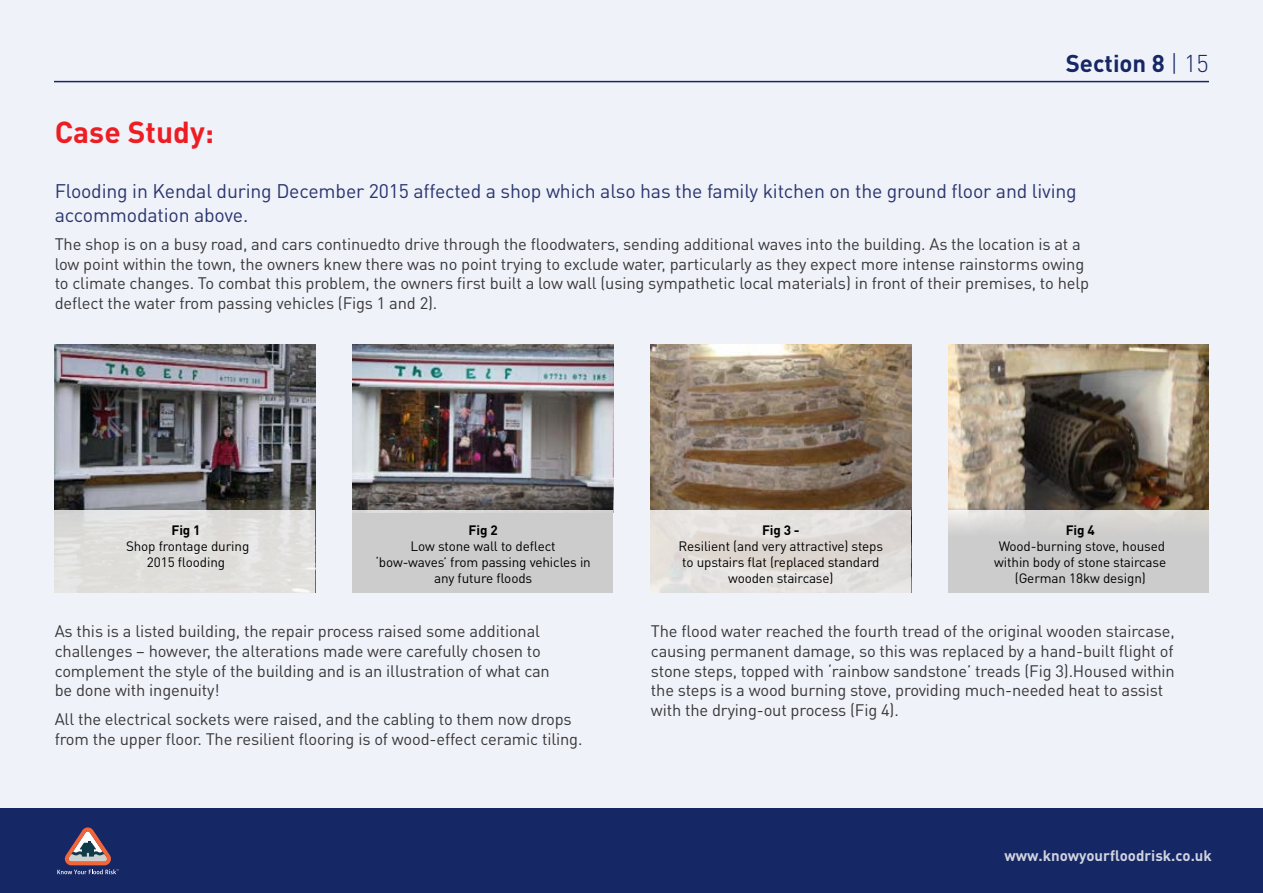
<style>
.page{position:relative;width:1263px;height:893px;background:#f0f2f9}
.page>*{position:absolute;margin:0;border:0;box-sizing:border-box;transform-origin:0 0}
.t1{font:700 30px "DIN Pro";color:#ed1d24}
.t2{font:700 24px "DIN Pro";color:#162765}
.t3{font:19.5px/23.4px "DIN Pro";letter-spacing:-.01em;color:#29356f}
.t4{font:16.5px/19.8px "DIN Pro";letter-spacing:-.01em;color:#383738}
.t5{font:700 15px "DIN Pro";color:#fff}
.t6{font:13.5px/16.2px "DIN Pro";letter-spacing:-.01em;color:#000;text-align:center}
.t7{font:700 13.5px "DIN Pro";letter-spacing:-.01em;color:#000}
.s1{font-weight:300}
</style>
<div class="page">
<div style="left:0;top:808px;width:1263px;height:85px;background:#162765"></div>
<svg style="left:57px;top:827px;width:62px;height:47px"></svg>
<img style="left:55px;top:345px;width:260px;height:165px">
<img style="left:651px;top:345px;width:260px;height:165px">
<img style="left:353px;top:345px;width:260px;height:165px">
<img style="left:949px;top:345px;width:260px;height:165px">
<div style="left:55px;top:510px;width:260px;height:83px;background:#e0dfdd"></div>
<div style="left:651px;top:510px;width:260px;height:83px;background:linear-gradient(to right,#e6e2dd,#dedad8)"></div>
<div style="left:353px;top:510px;width:260px;height:83px;background:#ccc"></div>
<div style="left:949px;top:510px;width:260px;height:83px;background:linear-gradient(to bottom,#d7d6d4,#c7c8c9)"></div>
<hr style="left:54px;top:81px;width:1155px;height:1px;background:#162765">
<h2 class="t2" style="left:1066px;top:47px;width:145px">Section 8 <span class="s1">| 15</span></h2>
<h1 class="t1" style="left:55px;top:112px;width:161px">Case Study:</h1>
<p class="t3" style="left:55px;top:179px;width:1023px">Flooding in Kendal during December 2015 affected a shop which also has the family kitchen on the ground floor and living accommodation above.</p>
<p class="t4" style="left:55px;top:233px;width:1036px">The shop is on a busy road, and cars continuedto drive through the floodwaters, sending additional waves into the building. As the location is at a low point within the town, the owners knew there was no point trying to exclude water, particularly as they expect more intense rainstorms owing to climate changes. To combat this problem, the owners first built a low wall (using sympathetic local materials) in front of their premises, to help deflect the water from passing vehicles (Figs 1 and 2).</p>
<p class="t7" style="left:171px;top:521px;width:31px">Fig 1</p>
<p class="t6" style="left:126px;top:537px;width:125px">Shop frontage during<br>2015 flooding</p>
<p class="t7" style="left:469px;top:521px;width:31px">Fig 2</p>
<p class="t6" style="left:375px;top:537px;width:217px">Low stone wall to deflect ‘bow-waves’ from passing vehicles in any future floods</p>
<p class="t4" style="left:55px;top:620px;width:497px">As this is a listed building, the repair process raised some additional challenges – however, the alterations made were carefully chosen to complement the style of the building and is an illustration of what can be done with ingenuity!</p>
<p class="t4" style="left:55px;top:708px;width:529px">All the electrical sockets were raised, and the cabling to them now drops from the upper floor. The resilient flooring is of wood-effect ceramic tiling.</p>
<p class="t7" style="left:762px;top:521px;width:39px">Fig 3 -</p>
<p class="t6" style="left:678px;top:537px;width:206px">Resilient (and very attractive) steps to upstairs flat (replaced standard wooden staircase)</p>
<p class="t7" style="left:1066px;top:521px;width:31px">Fig 4</p>
<p class="t6" style="left:994px;top:537px;width:174px">Wood-burning stove, housed within body of stone staircase (German 18kw design)</p>
<p class="t4" style="left:651px;top:620px;width:525px">The flood water reached the fourth tread of the original wooden staircase, causing permanent damage, so this was replaced by a hand-built flight of stone steps, topped with ‘rainbow sandstone’ treads (Fig 3).Housed within the steps is a wood burning stove, providing much-needed heat to assist with the drying-out process (Fig 4).</p>
<p class="t5" style="left:1004px;top:845px;width:209px">www.knowyourfloodrisk.co.uk</p>
</div>
